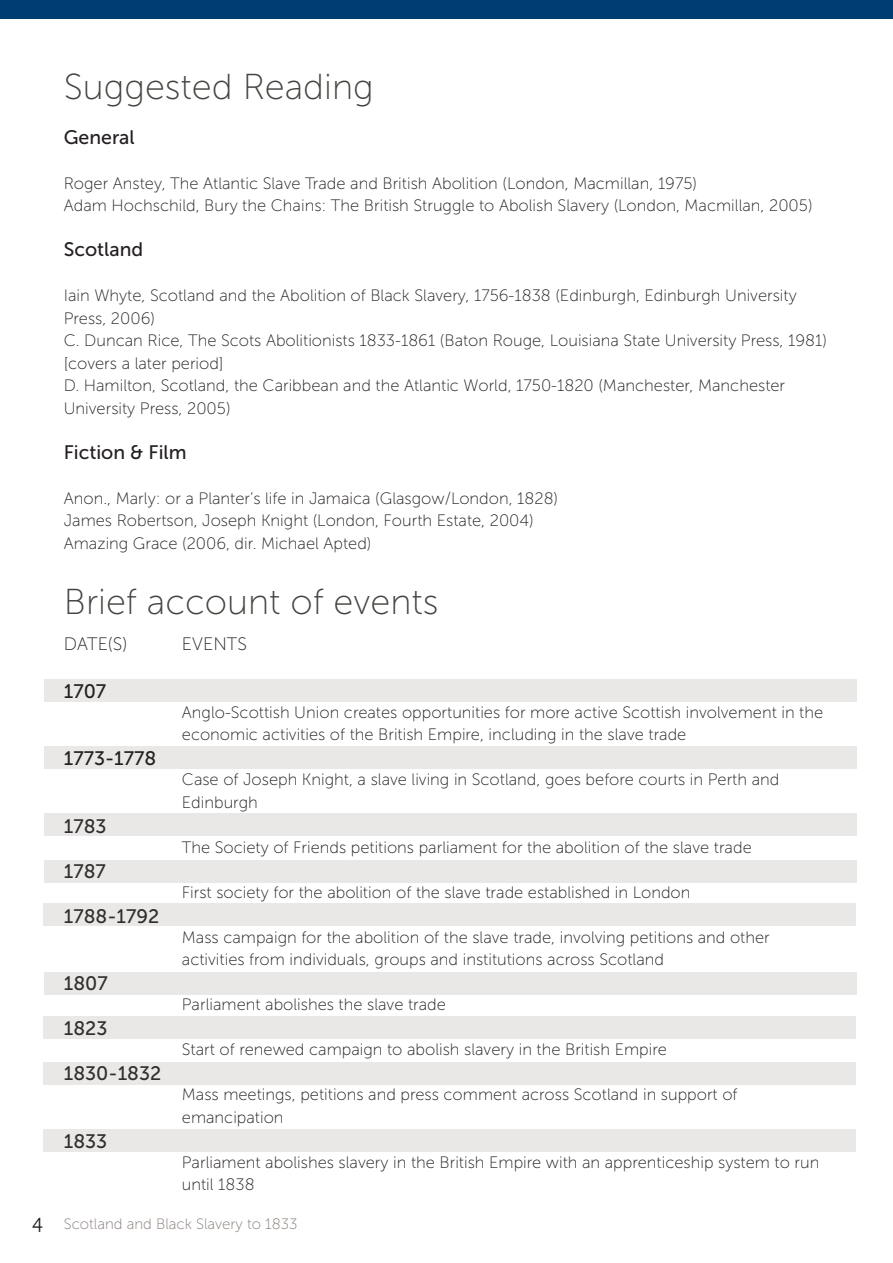
<style>
.page{position:relative;width:893px;height:1263px;background:#fff}
.page>*{position:absolute;margin:0;border:0;box-sizing:border-box;transform-origin:0 0}
.t1{font:36px "Museo Sans 100";color:#43443f}
.t2{font:19.5px "Museo Sans 500";color:#231f20}
.t3{font:18px "Museo Sans 100";color:#231f20}
.t4{font:16.5px/22.5px "Museo Sans 100";color:#221e1d}
.t5{font:15px "Museo Sans 100";color:#847b76}
.s1{font-family:"Freight Macro Pro";font-size:21px;color:#231f20}
</style>
<div class="page">
<div style="left:0;top:0;width:893px;height:19px;background:#003d72"></div>
<div style="left:44px;top:679px;width:812px;height:22px;background:#eae8e7"></div>
<div style="left:44px;top:746px;width:812px;height:23px;background:#eae8e7"></div>
<div style="left:44px;top:814px;width:812px;height:22px;background:#eae8e7"></div>
<div style="left:44px;top:860px;width:812px;height:22px;background:#eae8e7"></div>
<div style="left:43px;top:903px;width:812px;height:23px;background:#eae8e7"></div>
<div style="left:44px;top:972px;width:812px;height:23px;background:#eae8e7"></div>
<div style="left:43px;top:1016px;width:812px;height:22px;background:#eae8e7"></div>
<div style="left:43px;top:1062px;width:812px;height:22px;background:#eae8e7"></div>
<div style="left:43px;top:1129px;width:812px;height:23px;background:#eae8e7"></div>
<p class="t1" style="left:64px;top:67px;width:311px">Suggested Reading</p>
<p class="t2" style="left:64px;top:126px;width:72px">General</p>
<p class="t4" style="left:64px;top:172px;width:635px">Roger Anstey, The Atlantic Slave Trade and British Abolition (London, Macmillan, 1975)</p>
<p class="t4" style="left:64px;top:194px;width:750px">Adam Hochschild, Bury the Chains: The British Struggle to Abolish Slavery (London, Macmillan, 2005)</p>
<p class="t2" style="left:64px;top:239px;width:81px">Scotland</p>
<p class="t4" style="left:64px;top:284px;width:734px">Iain Whyte, Scotland and the Abolition of Black Slavery, 1756-1838 (Edinburgh, Edinburgh University<br>Press, 2006)</p>
<p class="t4" style="left:64px;top:329px;width:765px">C. Duncan Rice, The Scots Abolitionists 1833-1861 (Baton Rouge, Louisiana State University Press, 1981) [covers a later period]</p>
<p class="t4" style="left:64px;top:374px;width:723px">D. Hamilton, Scotland, the Caribbean and the Atlantic World, 1750-1820 (Manchester, Manchester<br>University Press, 2005)</p>
<p class="t2" style="left:64px;top:441px;width:124px">Fiction &amp; Film</p>
<p class="t4" style="left:64px;top:487px;width:496px">Anon., Marly: or a Planter’s life in Jamaica (Glasgow/London, 1828)</p>
<p class="t4" style="left:64px;top:509px;width:472px">James Robertson, Joseph Knight (London, Fourth Estate, 2004)</p>
<p class="t4" style="left:64px;top:532px;width:309px">Amazing Grace (2006, dir. Michael Apted)</p>
<p class="t1" style="left:64px;top:583px;width:376px">Brief account of events</p>
<p class="t3" style="left:64px;top:635px;width:65px">DATE(S)</p>
<p class="t2" style="left:64px;top:680px;width:44px">1707</p>
<p class="t2" style="left:64px;top:748px;width:94px">1773-1778</p>
<p class="t2" style="left:64px;top:815px;width:44px">1783</p>
<p class="t2" style="left:64px;top:860px;width:44px">1787</p>
<p class="t2" style="left:64px;top:905px;width:97px">1788-1792</p>
<p class="t2" style="left:64px;top:973px;width:45px">1807</p>
<p class="t2" style="left:64px;top:1018px;width:45px">1823</p>
<p class="t2" style="left:64px;top:1063px;width:99px">1830-1832</p>
<p class="t2" style="left:64px;top:1130px;width:45px">1833</p>
<p class="t3" style="left:182px;top:635px;width:66px">EVENTS</p>
<p class="t4" style="left:182px;top:701px;width:643px">Anglo-Scottish Union creates opportunities for more active Scottish involvement in the economic activities of the British Empire, including in the slave trade</p>
<p class="t4" style="left:182px;top:769px;width:599px">Case of Joseph Knight, a slave living in Scotland, goes before courts in Perth and<br>Edinburgh</p>
<p class="t4" style="left:182px;top:836px;width:571px">The Society of Friends petitions parliament for the abolition of the slave trade</p>
<p class="t4" style="left:182px;top:881px;width:510px">First society for the abolition of the slave trade established in London</p>
<p class="t4" style="left:182px;top:926px;width:589px">Mass campaign for the abolition of the slave trade, involving petitions and other activities from individuals, groups and institutions across Scotland</p>
<p class="t4" style="left:182px;top:994px;width:266px">Parliament abolishes the slave trade</p>
<p class="t4" style="left:182px;top:1039px;width:487px">Start of renewed campaign to abolish slavery in the British Empire</p>
<p class="t4" style="left:182px;top:1084px;width:557px">Mass meetings, petitions and press comment across Scotland in support of emancipation</p>
<p class="t4" style="left:182px;top:1151px;width:639px">Parliament abolishes slavery in the British Empire with an apprenticeship system to run until 1838</p>
<p class="t5" style="left:32px;top:1215px;width:267px"><span class="s1">4</span> Scotland and Black Slavery to 1833</p>
</div>
